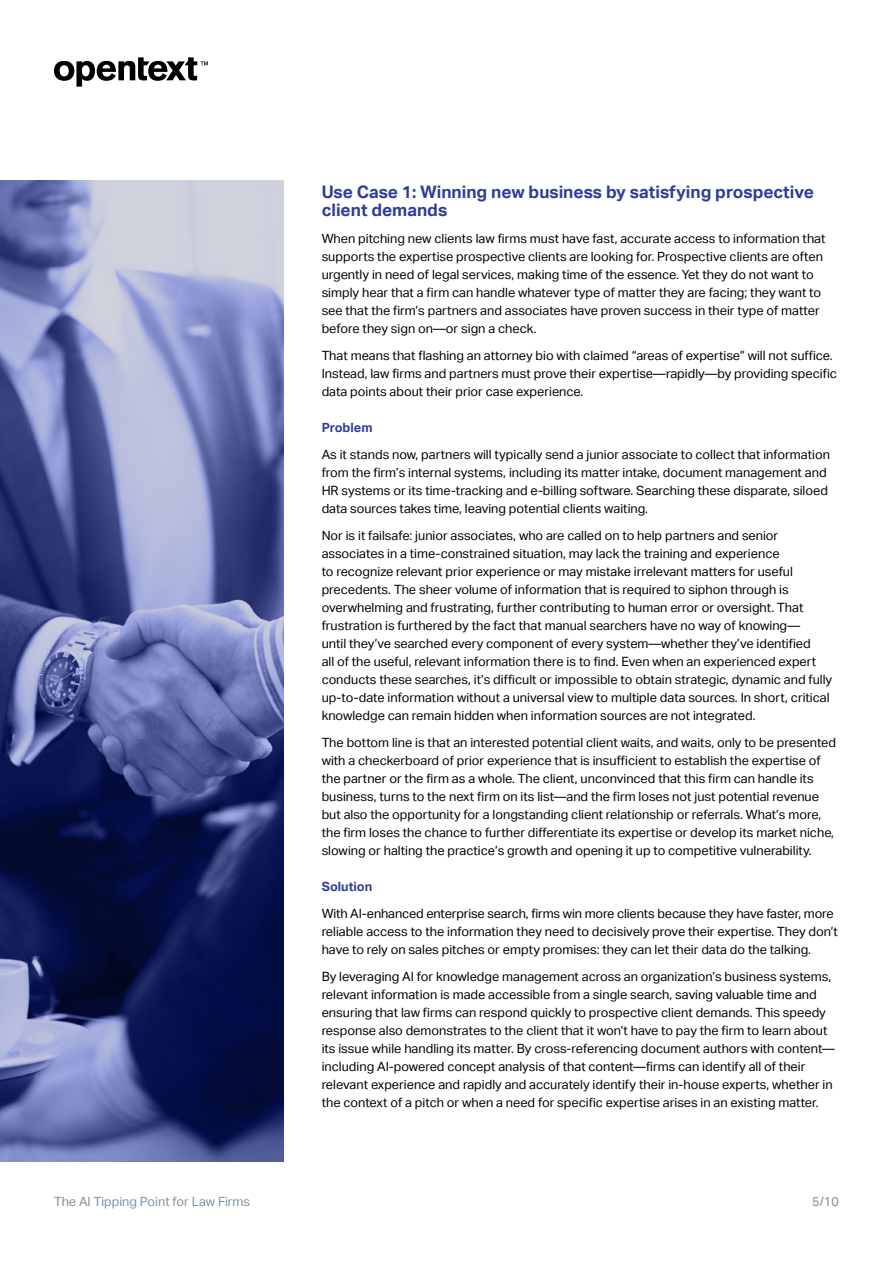
<style>
.page{position:relative;width:893px;height:1263px;background:#fff}
.page>*{position:absolute;margin:0;border:0;box-sizing:border-box;transform-origin:0 0}
.t1{font:700 17.25px/18px "Aktiv Grotesk";color:#2e3d98}
.t2{font:12.75px/18px "Aktiv Grotesk";color:#000}
.t3{font:12.75px "Aktiv Grotesk";color:#7e929f}
.t4{font:700 12.75px "Aktiv Grotesk";color:#2e3d98}
</style>
<div class="page">
<svg style="left:54px;top:57px;width:154px;height:30px"></svg>
<svg style="left:0;top:180px;width:284px;height:981px;background:#576092"></svg>
<h1 class="t1" style="left:322px;top:183px;width:494px">Use Case 1: Winning new business by satisfying prospective client demands</h1>
<p class="t2" style="left:322px;top:230px;width:505px">When pitching new clients law firms must have fast, accurate access to information that supports the expertise prospective clients are looking for. Prospective clients are often urgently in need of legal services, making time of the essence. Yet they do not want to simply hear that a firm can handle whatever type of matter they are facing; they want to see that the firm’s partners and associates have proven success in their type of matter before they sign on—or sign a check.</p>
<p class="t2" style="left:322px;top:347px;width:517px">That means that flashing an attorney bio with claimed “areas of expertise” will not suffice.<br>Instead, law firms and partners must prove their expertise—rapidly—by providing specific data points about their prior case experience.</p>
<p class="t4" style="left:322px;top:420px;width:52px">Problem</p>
<p class="t2" style="left:322px;top:446px;width:510px">As it stands now, partners will typically send a junior associate to collect that information from the firm’s internal systems, including its matter intake, document management and HR systems or its time-tracking and e-billing software. Searching these disparate, siloed data sources takes time, leaving potential clients waiting.</p>
<p class="t2" style="left:322px;top:527px;width:512px">Nor is it failsafe: junior associates, who are called on to help partners and senior associates in a time-constrained situation, may lack the training and experience<br>to recognize relevant prior experience or may mistake irrelevant matters for useful precedents. The sheer volume of information that is required to siphon through is overwhelming and frustrating, further contributing to human error or oversight. That frustration is furthered by the fact that manual searchers have no way of knowing—<br>until they’ve searched every component of every system—whether they’ve identified<br>all of the useful, relevant information there is to find. Even when an experienced expert conducts these searches, it’s difficult or impossible to obtain strategic, dynamic and fully up-to-date information without a universal view to multiple data sources. In short, critical knowledge can remain hidden when information sources are not integrated.</p>
<p class="t2" style="left:322px;top:734px;width:516px">The bottom line is that an interested potential client waits, and waits, only to be presented with a checkerboard of prior experience that is insufficient to establish the expertise of the partner or the firm as a whole. The client, unconvinced that this firm can handle its business, turns to the next firm on its list—and the firm loses not just potential revenue but also the opportunity for a longstanding client relationship or referrals. What’s more, the firm loses the chance to further differentiate its expertise or develop its market niche, slowing or halting the practice’s growth and opening it up to competitive vulnerability.</p>
<p class="t4" style="left:322px;top:879px;width:52px">Solution</p>
<p class="t2" style="left:322px;top:905px;width:518px">With AI-enhanced enterprise search, firms win more clients because they have faster, more reliable access to the information they need to decisively prove their expertise. They don’t have to rely on sales pitches or empty promises: they can let their data do the talking.</p>
<p class="t2" style="left:322px;top:968px;width:515px">By leveraging AI for knowledge management across an organization’s business systems, relevant information is made accessible from a single search, saving valuable time and ensuring that law firms can respond quickly to prospective client demands. This speedy response also demonstrates to the client that it won’t have to pay the firm to learn about its issue while handling its matter. By cross-referencing document authors with content— including AI-powered concept analysis of that content—firms can identify all of their relevant experience and rapidly and accurately identify their in-house experts, whether in the context of a pitch or when a need for specific expertise arises in an existing matter.</p>
<p class="t3" style="left:54px;top:1194px;width:198px">The AI Tipping Point for Law Firms</p>
<p class="t3" style="left:812px;top:1194px;width:28px">5/10</p>
</div>
